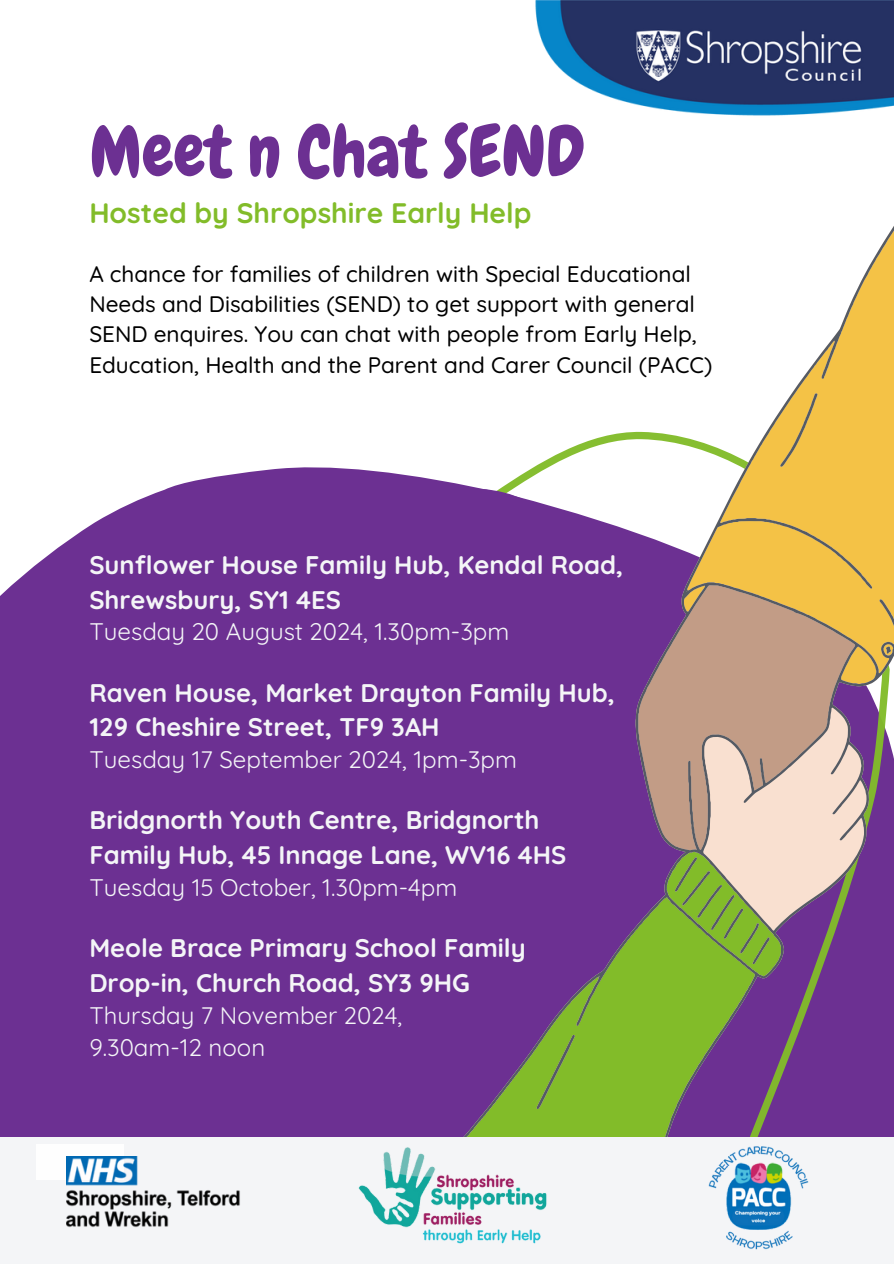
<style>
.page{position:relative;width:894px;height:1264px;background:#fff}
.page>*{position:absolute;margin:0;border:0;box-sizing:border-box;transform-origin:0 0}
.t1{font:70.5px "Chewy";color:#6c3092}
.t2{font:700 28.2px "Quicksand";color:#82bc29}
.t3{font:700 25.5px/34.8px "Quicksand";color:#f4f5f7}
.t4{font:24px "Quicksand";color:#f4f5f7}
.t5{font:500 22.5px/30.3px "Quicksand";color:#000}
</style>
<div class="page">
<div style="left:0;top:467px;width:460px;height:669px;background:#6c3092"></div>
<svg style="left:460px;top:227px;width:433px;height:909px"></svg>
<div style="left:0;top:1136px;width:893px;height:127px;background:#f4f5f7"></div>
<img style="left:535px;top:0;width:358px;height:116px">
<div style="left:36px;top:1144px;width:88px;height:35px;background:#fefefe"></div>
<img style="left:66px;top:1156px;width:174px;height:72px">
<div style="left:0;top:609px;width:268px;height:72px;background:#6c3092"></div>
<div style="left:254px;top:501px;width:250px;height:167px;background:#6c3092"></div>
<svg style="left:405px;top:443px;width:176px;height:176px"></svg>
<img style="left:358px;top:1147px;width:189px;height:97px">
<img style="left:693px;top:1131px;width:130px;height:119px">
<p class="t1" style="left:89px;top:107px;width:496px">Meet n Chat SEND</p>
<p class="t2" style="left:89px;top:194px;width:443px">Hosted by Shropshire Early Help</p>
<h2 class="t5" style="left:89px;top:258px;width:624px">A chance for families of children with Special Educational Needs and Disabilities (SEND) to get support with general SEND enquires. You can chat with people from Early Help, Education, Health and the Parent and Carer Council (PACC)</h2>
<p class="t3" style="left:89px;top:546px;width:535px">Sunflower House Family Hub, Kendal Road,<br>Shrewsbury, SY1 4ES</p>
<p class="t4" style="left:89px;top:616px;width:421px">Tuesday 20 August 2024, 1.30pm-3pm</p>
<h1 class="t3" style="left:89px;top:674px;width:526px">Raven House, Market Drayton Family Hub,<br>129 Cheshire Street, TF9 3AH</h1>
<h1 class="t4" style="left:89px;top:744px;width:429px">Tuesday 17 September 2024, 1pm-3pm</h1>
<p class="t3" style="left:89px;top:802px;width:478px">Bridgnorth Youth Centre, Bridgnorth<br>Family Hub, 45 Innage Lane, WV16 4HS</p>
<p class="t4" style="left:89px;top:871px;width:369px">Tuesday 15 October, 1.30pm-4pm</p>
<p class="t3" style="left:89px;top:930px;width:438px">Meole Brace Primary School Family<br>Drop-in, Church Road, SY3 9HG</p>
<p class="t4" style="left:89px;top:999px;width:314px">Thursday 7 November 2024,</p>
<p class="t4" style="left:89px;top:1032px;width:177px">9.30am-12 noon</p>
</div>
